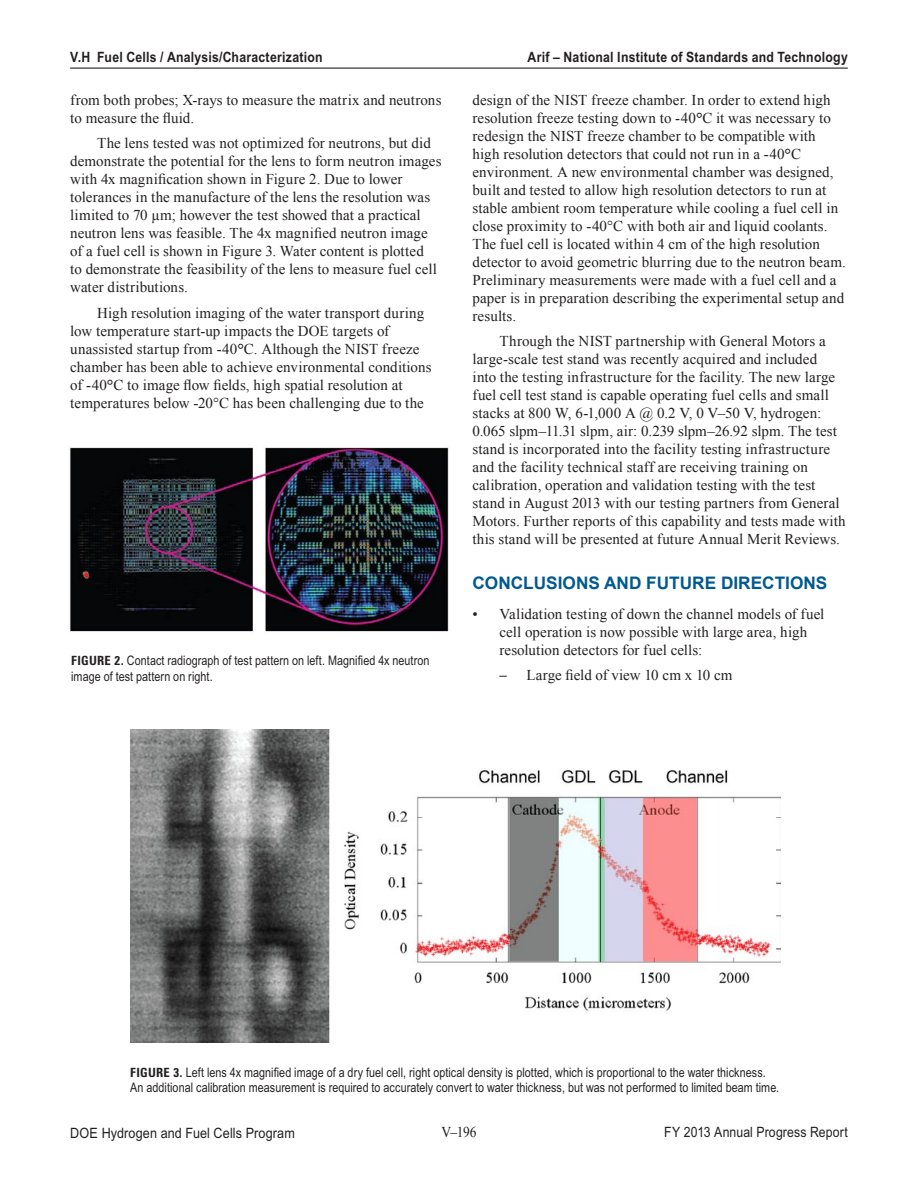
<style>
.page{position:relative;width:918px;height:1188px;background:#fff}
.page>*{position:absolute;margin:0;border:0;box-sizing:border-box;transform-origin:0 0}
._1_Object_Head_Blue{font:700 17.25px "Arial";color:#005990}
._1_Body_text{font:15px/18px "Times New Roman";letter-spacing:.005em;color:#231f20}
._1_Bulleted{font:15px/18px "Times New Roman";letter-spacing:.005em;color:#231f20}
._1_SubBulleted{font:15px "Times New Roman";letter-spacing:-.005em;color:#231f20}
._1_Body_text-2{font:15px "Times New Roman";letter-spacing:.005em;color:#231f20;scale:.9 1}
.t1{font:700 14.25px "Arial Narrow MT Pro";letter-spacing:.015em;color:#231f20;scale:1.05 1}
.t2{font:14.25px "Arial Narrow MT Pro";letter-spacing:.01em;color:#231f20;scale:1.08 1}
.t3{font:14.25px "Arial Narrow MT Pro";letter-spacing:.01em;color:#231f20;scale:1.05 1}
._1_Table_Title{font:13.2px/15.8px "Arial Narrow MT Pro";letter-spacing:.005em;color:#231f20}
.s1{font-weight:700}
.s2{font-family:"Zurich BT";font-weight:700;font-stretch:condensed;font-size:12.75px}
.s3{font-family:"Zurich BT"}
</style>
<div class="page">
<hr style="left:70px;top:68px;width:778px;height:1px;background:#231f20">
<img style="left:130px;top:729px;width:650px;height:313px">
<img style="left:69px;top:447px;width:380px;height:185px">
<p class="t1" style="left:70px;top:48px;width:242px">V.H Fuel Cells / Analysis/Characterization</p>
<p class="t1" style="left:528px;top:49px;width:306px">Arif – National Institute of Standards and Technology</p>
<p class="_1_Body_text" style="left:70px;top:91px;width:373px">from both probes; X-rays to measure the matrix and neutrons to measure the fluid.</p>
<p class="_1_Body_text" style="left:70px;top:134px;width:373px;text-indent:27px">The lens tested was not optimized for neutrons, but did demonstrate the potential for the lens to form neutron images with 4x magnification shown in Figure 2. Due to lower tolerances in the manufacture of the lens the resolution was limited to 70 µm; however the test showed that a practical neutron lens was feasible. The 4x magnified neutron image of a fuel cell is shown in Figure 3. Water content is plotted<br>to demonstrate the feasibility of the lens to measure fuel cell water distributions.</p>
<p class="_1_Body_text" style="left:70px;top:304px;width:363px;text-indent:27px">High resolution imaging of the water transport during low temperature start-up impacts the DOE targets of unassisted startup from -40<span class="s1">°</span>C. Although the NIST freeze chamber has been able to achieve environmental conditions of -40<span class="s1">°</span>C to image flow fields, high spatial resolution at temperatures below -20°C has been challenging due to the</p>
<p class="_1_Table_Title" style="left:71px;top:653px;width:360px"><span class="s2">FIGURE 2.</span> Contact radiograph of test pattern on left. Magnified 4x neutron image of test pattern on right.</p>
<p class="_1_Body_text" style="left:472px;top:91px;width:375px">design of the NIST freeze chamber. In order to extend high resolution freeze testing down to -40<span class="s1">°</span>C it was necessary to redesign the NIST freeze chamber to be compatible with high resolution detectors that could not run in a -40<span class="s1">°</span>C environment. A new environmental chamber was designed, built and tested to allow high resolution detectors to run at stable ambient room temperature while cooling a fuel cell in close proximity to -40°C with both air and liquid coolants.<br>The fuel cell is located within 4 cm of the high resolution detector to avoid geometric blurring due to the neutron beam.<br>Preliminary measurements were made with a fuel cell and a paper is in preparation describing the experimental setup and results.</p>
<p class="_1_Body_text" style="left:472px;top:332px;width:375px;text-indent:27px">Through the NIST partnership with General Motors a large-scale test stand was recently acquired and included<br>into the testing infrastructure for the facility. The new large fuel cell test stand is capable operating fuel cells and small stacks at 800 W, 6-1,000 A @ 0.2 V, 0 V–50 V, hydrogen:<br>0.065 slpm–11.31 slpm, air: 0.239 slpm–26.92 slpm. The test stand is incorporated into the facility testing infrastructure and the facility technical staff are receiving training on calibration, operation and validation testing with the test stand in August 2013 with our testing partners from General Motors. Further reports of this capability and tests made with this stand will be presented at future Annual Merit Reviews.</p>
<p class="_1_Object_Head_Blue" style="left:472px;top:571px;width:26px">CONC</p>
<p class="_1_Object_Head_Blue" style="left:523px;top:571px;width:35px">LUSIONS</p>
<p class="_1_Object_Head_Blue" style="left:604px;top:571px;width:170px">AN D FUTURE DI RECTIONS</p>
<p class="_1_Bulleted" style="left:500px;top:605px;width:326px;text-indent:-27px">• Validation testing of down the channel models of fuel cell operation is now possible with large area, high resolution detectors for fuel cells:</p>
<p class="_1_SubBulleted" style="left:500px;top:665px;width:234px"><span class="s3">–</span> Large field of view 10 cm x 10 cm</p>
<p class="_1_Table_Title" style="left:130px;top:1064px;width:651px"><span class="s2">FIGURE 3.</span> Left lens 4x magnified image of a dry fuel cell, right optical density is plotted, which is proportional to the water thickness.<br>An additional calibration measurement is required to accurately convert to water thickness, but was not performed to limited beam time.</p>
<p class="t2" style="left:70px;top:1124px;width:210px">DOE Hydrogen and Fuel Cells Program</p>
<p class="_1_Body_text-2" style="left:441px;top:1122px;width:41px">V–196</p>
<p class="t3" style="left:664px;top:1123px;width:176px">FY 2013 Annual Progress Report</p>
</div>
